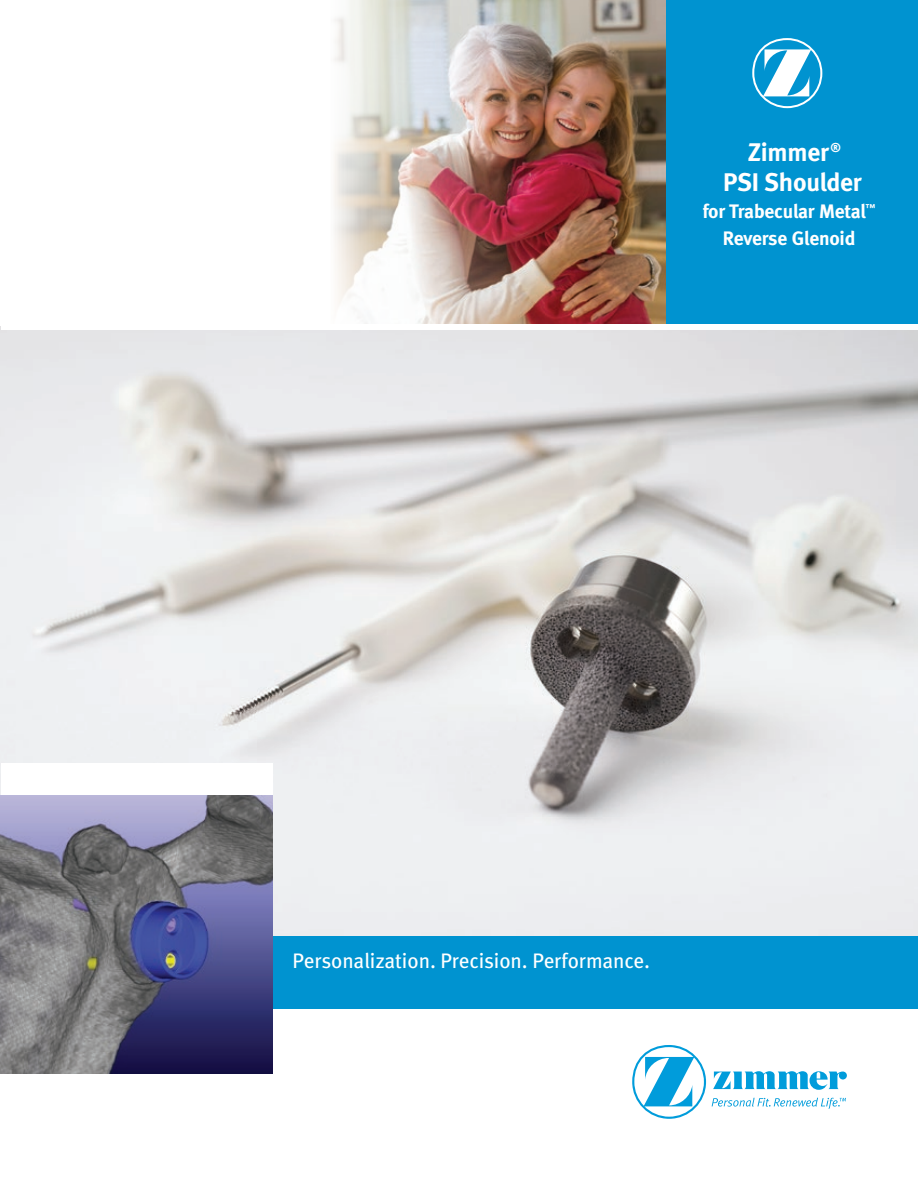
<style>
.page{position:relative;width:918px;height:1188px;background:#fff}
.page>*{position:absolute;margin:0;border:0;box-sizing:border-box;transform-origin:0 0}
.t1{font:25.5px/30px "Meta Bold LF";letter-spacing:-.01em;color:#fff;text-align:center}
.t2{font:21px "Meta Book LF";color:#fff}
.t3{font:19.5px/27px "Meta Bold LF";letter-spacing:-.01em;color:#fff;text-align:center}
</style>
<div class="page">
<img style="left:334px;top:0;width:332px;height:323px">
<img style="left:0;top:326px;width:918px;height:610px">
<hr style="left:0;top:936px;width:2px;height:72px;background:#0093d0">
<div style="left:666px;top:0;width:252px;height:324px;background:#0093d0"></div>
<svg style="left:752px;top:38px;width:70px;height:70px"></svg>
<div style="left:1px;top:936px;width:917px;height:72px;background:#0093d0"></div>
<svg style="left:632px;top:1045px;width:74px;height:74px"></svg>
<svg style="left:713px;top:1071px;width:134px;height:19px"></svg>
<svg style="left:712px;top:1098px;width:134px;height:11px"></svg>
<div style="left:2px;top:324px;width:916px;height:6px;background:#fff"></div>
<div style="left:1px;top:763px;width:272px;height:311px;background:#fff"></div>
<img style="left:1px;top:795px;width:272px;height:279px">
<p class="t1" style="left:723px;top:136px;width:140px">Zimmer<sup>®<br></sup>PSI Shoulder</p>
<p class="t3" style="left:703px;top:197px;width:174px">for Trabecular Metal<sup>™<br></sup>Reverse Glenoid</p>
<p class="t2" style="left:293px;top:948px;width:359px">Personalization. Precision. Performance.</p>
</div>
